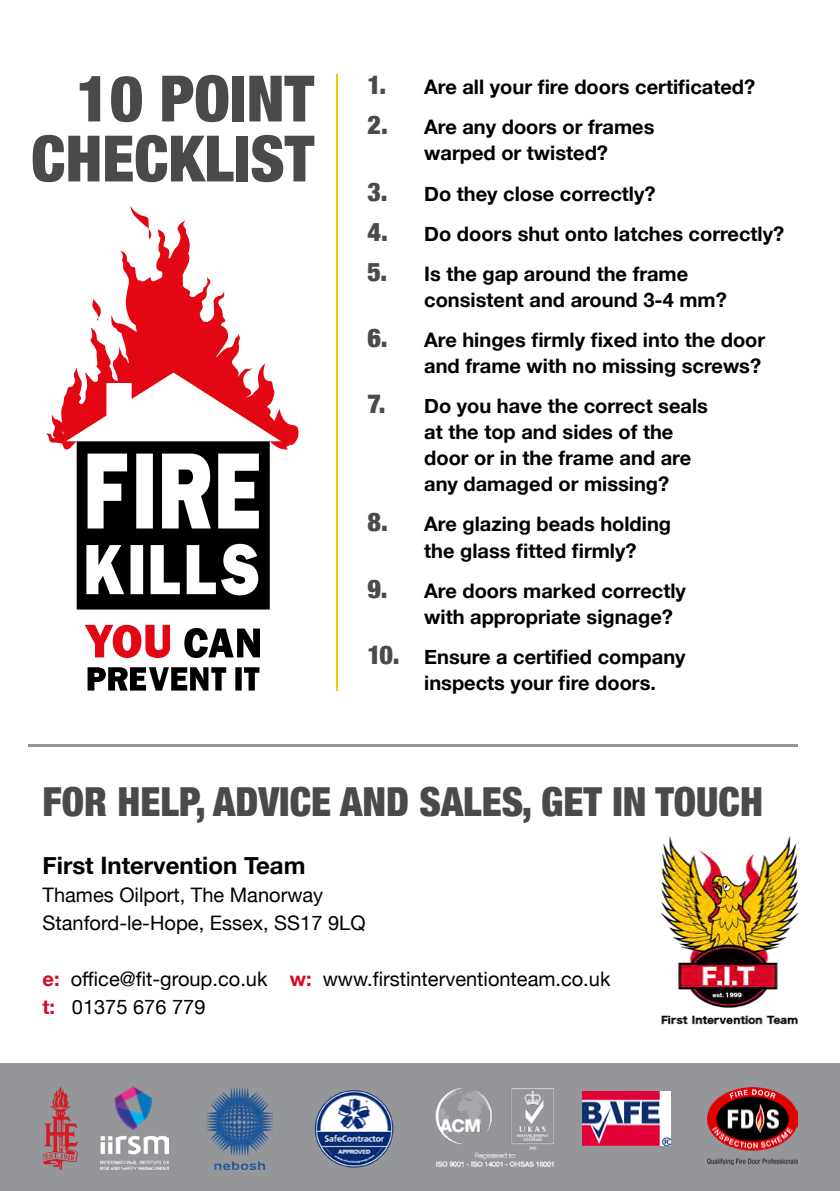
<style>
.page{position:relative;width:840px;height:1191px;background:#fff}
.page>*{position:absolute;margin:0;border:0;box-sizing:border-box;transform-origin:0 0}
.t1{font:900 condensed 64px/60px "Helvetica Neue";color:#4a4a49;text-align:right}
.t2{font:900 condensed 40px "Helvetica Neue";color:#4a4a49}
.t3{font:700 24px "Helvetica Neue";color:#000}
.t4{font:700 20px/26px "Helvetica Neue";color:#000}
.t5{font:20px/28px "Helvetica Neue";color:#000}
.s1{font-weight:900;font-stretch:condensed;font-size:26px;color:#4a4a49}
.s2{font-weight:700;color:#d70926}
</style>
<div class="page">
<div style="left:0;top:1063px;width:839px;height:128px;background:#94969a"></div>
<hr style="left:28px;top:744px;width:769px;height:2px;background:#94969a">
<hr style="left:336px;top:75px;width:1px;height:616px;background:#fac600">
<img style="left:582px;top:1091px;width:88px;height:54px">
<img style="left:101px;top:1086px;width:67px;height:83px">
<img style="left:206px;top:1087px;width:66px;height:82px">
<svg style="left:43px;top:1086px;width:35px;height:83px"></svg>
<img style="left:315px;top:1090px;width:79px;height:78px">
<img style="left:435px;top:1088px;width:118px;height:79px">
<svg style="left:130px;top:206px;width:19px;height:14px"></svg>
<svg style="left:46px;top:220px;width:253px;height:390px"></svg>
<svg style="left:77px;top:441px;width:192px;height:249px"></svg>
<img style="left:660px;top:836px;width:139px;height:189px">
<img style="left:707px;top:1087px;width:90px;height:77px">
<h1 class="t1" style="left:31px;top:65px;width:284px">10 POINT<br>CHECKLIST</h1>
<p class="t4" style="left:367px;top:74px;width:389px"><span class="s1">1.</span> Are all your fire doors certificated?</p>
<p class="t4" style="left:367px;top:115px;width:288px;text-align:center"><span class="s1">2.</span> Are any doors or frames warped or twisted?</p>
<p class="t4" style="left:367px;top:181px;width:289px"><span class="s1">3.</span> Do they close correctly?</p>
<p class="t4" style="left:367px;top:221px;width:418px"><span class="s1">4.</span> Do doors shut onto latches correctly?</p>
<p class="t4" style="left:424px;top:261px;width:304px;text-indent:-57px"><span class="s1">5.</span> Is the gap around the frame consistent and around 3-4 mm?</p>
<p class="t4" style="left:367px;top:327px;width:399px;text-align:right"><span class="s1">6.</span> Are hinges firmly fixed into the door and frame with no missing screws?</p>
<p class="t4" style="left:424px;top:394px;width:285px;text-indent:-57px"><span class="s1">7.</span> Do you have the correct seals at the top and sides of the door or in the frame and are any damaged or missing?</p>
<p class="t4" style="left:424px;top:512px;width:248px;text-indent:-57px"><span class="s1">8.</span> Are glazing beads holding the glass fitted firmly?</p>
<p class="t4" style="left:424px;top:578px;width:263px;text-indent:-57px"><span class="s1">9.</span> Are doors marked correctly with appropriate signage?</p>
<p class="t4" style="left:424px;top:644px;width:263px;text-indent:-57px"><span class="s1">10.</span> Ensure a certified company inspects your fire doors.</p>
<h2 class="t2" style="left:43px;top:768px;width:721px">FOR HELP, ADVICE AND SALES, GET IN TOUCH</h2>
<p class="t3" style="left:43px;top:846px;width:264px">First Intervention Team</p>
<p class="t5" style="left:43px;top:882px;width:324px">Thames Oilport, The Manorway<br>Stanford-le-Hope, Essex, SS17 9LQ</p>
<p class="t5" style="left:43px;top:966px;width:569px"><span class="s2">e:</span> office@fit-group.co.uk <span class="s2">w:</span> www.firstinterventionteam.co.uk <span class="s2">t:</span> 01375 676 779</p>
</div>
